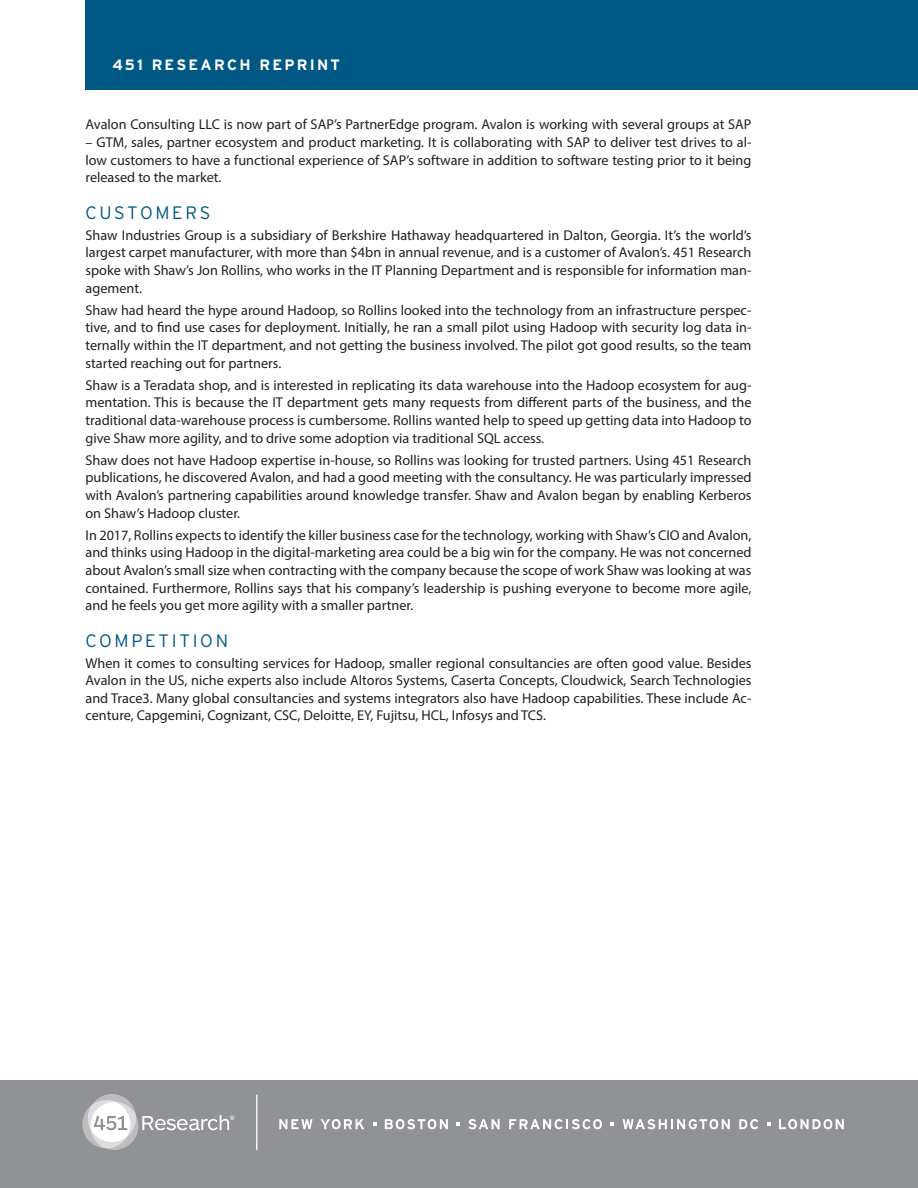
<style>
.page{position:relative;width:918px;height:1188px;background:#fff}
.page>*{position:absolute;margin:0;border:0;box-sizing:border-box;transform-origin:0 0}
.Hed_30_Solid_Light{font:300 18px "Interstate";letter-spacing:.15em;color:#005985}
.Header{font:700 15px "Interstate";letter-spacing:.15em;color:#fff}
.Myriad_Body{font:14.25px/17.7px "Myriad Pro";color:#231f20;text-align:justify}
</style>
<div class="page">
<div style="left:0;top:1080px;width:918px;height:108px;background:#919295"></div>
<hr style="left:256px;top:1095px;width:1px;height:55px;background:#fff">
<svg style="left:82px;top:1094px;width:152px;height:56px"></svg>
<svg style="left:279px;top:1119px;width:34px;height:10px"></svg>
<svg style="left:321px;top:1119px;width:43px;height:10px"></svg>
<svg style="left:385px;top:1119px;width:63px;height:10px"></svg>
<svg style="left:468px;top:1119px;width:32px;height:10px"></svg>
<svg style="left:509px;top:1119px;width:93px;height:10px"></svg>
<svg style="left:623px;top:1119px;width:107px;height:10px"></svg>
<svg style="left:739px;top:1119px;width:19px;height:10px"></svg>
<svg style="left:779px;top:1119px;width:65px;height:10px"></svg>
<svg style="left:373px;top:1122px;width:3px;height:4px"></svg>
<svg style="left:456px;top:1122px;width:4px;height:4px"></svg>
<svg style="left:611px;top:1122px;width:3px;height:4px"></svg>
<svg style="left:767px;top:1122px;width:3px;height:4px"></svg>
<div style="left:86px;top:0;width:832px;height:90px;background:#005985"></div>
<p class="Header" style="left:112px;top:55px;width:229px">451 RESEARCH REPRINT</p>
<p class="Myriad_Body" style="left:86px;top:116px;width:668px">Avalon Consulting LLC is now part of SAP’s PartnerEdge program. Avalon is working with several groups at SAP</p>
<p class="Myriad_Body" style="left:86px;top:133px;width:668px">– GTM, sales, partner ecosystem and product marketing. It is collaborating with SAP to deliver test drives to al&shy;low customers to have a functional experience of SAP’s software in addition to software testing prior to it being released to the market.</p>
<p class="Hed_30_Solid_Light" style="left:86px;top:202px;width:127px">CUSTOMERS</p>
<p class="Myriad_Body" style="left:86px;top:226px;width:668px">Shaw Industries Group is a subsidiary of Berkshire Hathaway headquartered in Dalton, Georgia. It’s the world’s largest carpet manufacturer, with more than $4bn in annual revenue, and is a customer of Avalon’s. 451 Research spoke with Shaw’s Jon Rollins, who works in the IT Planning Department and is responsible for information man&shy;agement.</p>
<p class="Myriad_Body" style="left:86px;top:301px;width:668px">Shaw had heard the hype around Hadoop, so Rollins looked into the technology from an infrastructure perspec&shy;tive, and to find use cases for deployment. Initially, he ran a small pilot using Hadoop with security log data in&shy;ternally within the IT department, and not getting the business involved. The pilot got good results, so the team started reaching out for partners.</p>
<p class="Myriad_Body" style="left:86px;top:376px;width:668px">Shaw is a Teradata shop, and is interested in replicating its data warehouse into the Hadoop ecosystem for aug&shy;mentation. This is because the IT department gets many requests from different parts of the business, and the traditional data-warehouse process is cumbersome. Rollins wanted help to speed up getting data into Hadoop to give Shaw more agility, and to drive some adoption via traditional SQL access.</p>
<p class="Myriad_Body" style="left:86px;top:451px;width:668px">Shaw does not have Hadoop expertise in-house, so Rollins was looking for trusted partners. Using 451 Research publications, he discovered Avalon, and had a good meeting with the consultancy. He was particularly impressed with Avalon’s partnering capabilities around knowledge transfer. Shaw and Avalon began by enabling Kerberos on Shaw’s Hadoop cluster.</p>
<p class="Myriad_Body" style="left:86px;top:526px;width:668px">In 2017, Rollins expects to identify the killer business case for the technology, working with Shaw’s CIO and Avalon, and thinks using Hadoop in the digital-marketing area could be a big win for the company. He was not concerned about Avalon’s small size when contracting with the company because the scope of work Shaw was looking at was contained. Furthermore, Rollins says that his company’s leadership is pushing everyone to become more agile, and he feels you get more agility with a smaller partner.</p>
<p class="Hed_30_Solid_Light" style="left:86px;top:630px;width:144px">COMPETITION</p>
<p class="Myriad_Body" style="left:86px;top:654px;width:668px">When it comes to consulting services for Hadoop, smaller regional consultancies are often good value. Besides Avalon in the US, niche experts also include Altoros Systems, Caserta Concepts, Cloudwick, Search Technologies and Trace3. Many global consultancies and systems integrators also have Hadoop capabilities. These include Ac&shy;centure, Capgemini, Cognizant, CSC, Deloitte, EY, Fujitsu, HCL, Infosys and TCS.</p>
</div>
